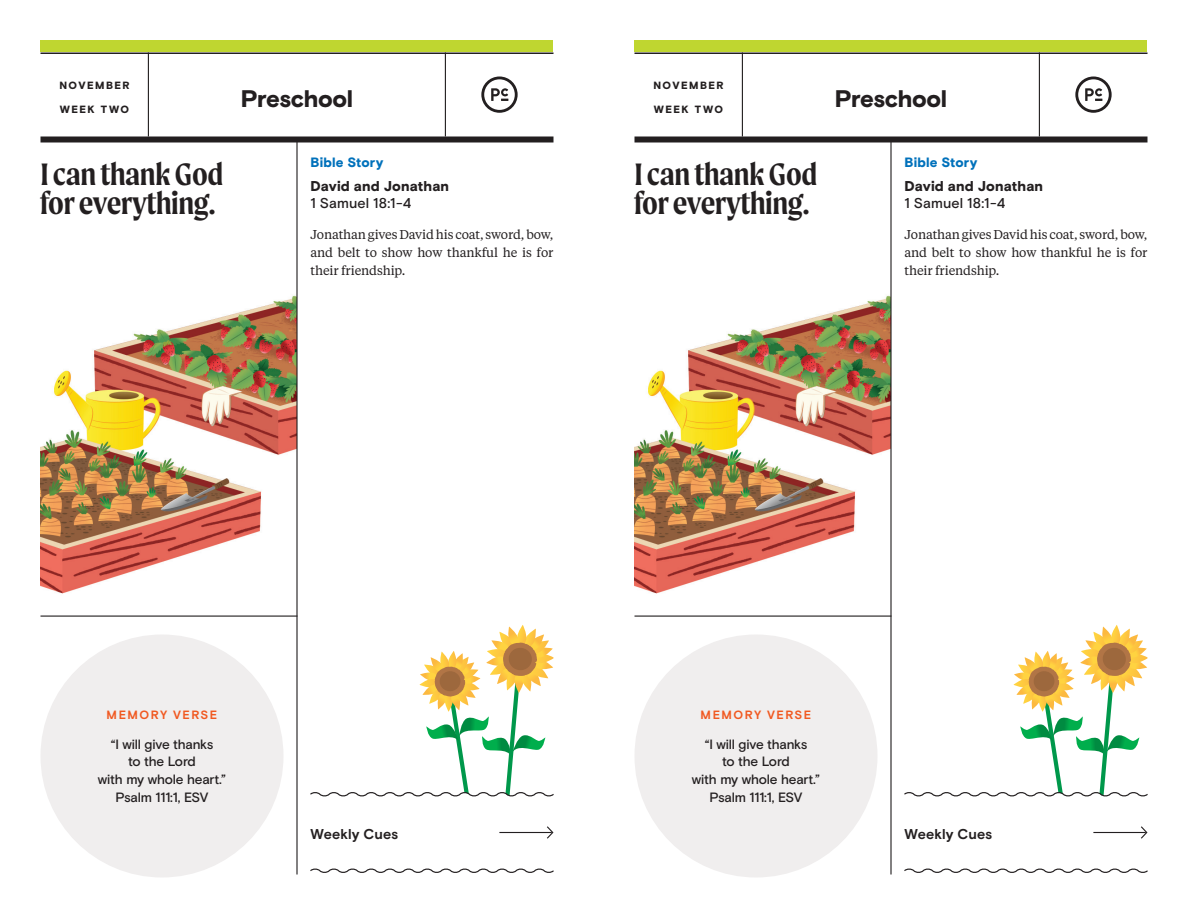
<style>
.page{position:relative;width:1188px;height:918px;background:#fff}
.page>*{position:absolute;margin:0;border:0;box-sizing:border-box;transform-origin:0 0}
.t1{font:600 33px/30px "Moret";letter-spacing:-.01em;color:#231f20}
.t2{font:900 24px "Basis Grotesque";letter-spacing:-.02em;color:#231f20}
.t3{font:900 14.25px "Basis Grotesque";letter-spacing:.01em;color:#231f20}
.t4{font:500 14.25px "Basis Grotesque";letter-spacing:.01em;color:#231f20}
.t5{font:700 14.25px "Basis Grotesque";letter-spacing:.005em;color:#231f20}
.t6{font:500 13.5px/18px "Basis Grotesque";letter-spacing:-.01em;color:#231f20;text-align:center}
.t7{font:900 13.5px "Basis Grotesque";letter-spacing:.015em;color:#0071bb}
.t8{font:12.75px/18px "Tiempos Text";letter-spacing:-.01em;color:#231f20;text-align:justify}
.t9{font:700 12px "Basis Grotesque";letter-spacing:.125em;color:#f15921}
.t10{font:900 10.5px "Basis Grotesque";letter-spacing:.135em;color:#231f20}
</style>
<div class="page">
<img style="left:40px;top:295px;width:256px;height:299px">
<img style="left:634px;top:295px;width:256px;height:299px">
<hr style="left:148px;top:52px;width:1px;height:84px;background:#231f20">
<hr style="left:742px;top:52px;width:1px;height:84px;background:#231f20">
<hr style="left:40px;top:52px;width:514px;height:2px;background:#231f20">
<hr style="left:634px;top:52px;width:514px;height:2px;background:#231f20">
<hr style="left:296px;top:142px;width:2px;height:732px;background:#231f20">
<hr style="left:890px;top:142px;width:2px;height:732px;background:#231f20">
<div style="left:40px;top:136px;width:514px;height:6px;background:#231f20"></div>
<div style="left:634px;top:136px;width:514px;height:6px;background:#231f20"></div>
<div style="left:40px;top:40px;width:514px;height:12px;background:#bfd630"></div>
<div style="left:634px;top:40px;width:514px;height:12px;background:#bfd630"></div>
<hr style="left:445px;top:52px;width:1px;height:84px;background:#231f20">
<hr style="left:1039px;top:52px;width:1px;height:84px;background:#231f20">
<svg style="left:481px;top:77px;width:37px;height:36px"></svg>
<svg style="left:1075px;top:77px;width:37px;height:36px"></svg>
<hr style="left:40px;top:616px;width:257px;height:1px;background:#231f20">
<hr style="left:634px;top:616px;width:257px;height:1px;background:#231f20">
<div style="left:40px;top:634px;width:244px;height:244px;background:#f0eeee;border-radius:50%"></div>
<div style="left:634px;top:634px;width:244px;height:244px;background:#f0eeee;border-radius:50%"></div>
<svg style="left:310px;top:625px;width:244px;height:172px"></svg>
<svg style="left:310px;top:868px;width:244px;height:5px"></svg>
<hr style="left:499px;top:832px;width:53px;height:1px;background:#231f20">
<svg style="left:546px;top:826px;width:8px;height:13px"></svg>
<svg style="left:904px;top:625px;width:244px;height:172px"></svg>
<svg style="left:904px;top:868px;width:244px;height:5px"></svg>
<hr style="left:1093px;top:832px;width:53px;height:1px;background:#231f20">
<svg style="left:1140px;top:826px;width:8px;height:13px"></svg>
<p class="t10" style="left:59px;top:79px;width:72px">NOVEMBER</p>
<p class="t10" style="left:60px;top:103px;width:71px">WEEK TWO</p>
<h2 class="t2" style="left:241px;top:84px;width:114px">Preschool</h2>
<p class="t10" style="left:653px;top:79px;width:72px">NOVEMBER</p>
<p class="t10" style="left:654px;top:103px;width:71px">WEEK TWO</p>
<p class="t7" style="left:310px;top:154px;width:74px">Bible Story</p>
<p class="t3" style="left:310px;top:177px;width:140px">David and Jonathan</p>
<p class="t4" style="left:310px;top:195px;width:102px">1 Samuel 18:1-4</p>
<p class="t8" style="left:310px;top:224px;width:245px">Jonathan gives David his coat, sword, bow, and belt to show how thankful he is for their friendship.</p>
<h1 class="t1" style="left:40px;top:158px;width:184px">I can thank God for everything.</h1>
<h1 class="t1" style="left:634px;top:158px;width:184px">I can thank God for everything.</h1>
<h2 class="t2" style="left:835px;top:84px;width:114px">Preschool</h2>
<p class="t7" style="left:904px;top:154px;width:74px">Bible Story</p>
<p class="t3" style="left:904px;top:177px;width:140px">David and Jonathan</p>
<p class="t4" style="left:904px;top:195px;width:102px">1 Samuel 18:1-4</p>
<p class="t8" style="left:904px;top:224px;width:245px">Jonathan gives David his coat, sword, bow, and belt to show how thankful he is for their friendship.</p>
<p class="t9" style="left:107px;top:707px;width:112px">MEMORY VERSE</p>
<p class="t6" style="left:98px;top:735px;width:130px">“I will give thanks<br>to the Lord<br>with my whole heart.”<br>Psalm 111:1, ESV</p>
<p class="t9" style="left:701px;top:707px;width:112px">MEMORY VERSE</p>
<p class="t6" style="left:692px;top:735px;width:130px">“I will give thanks<br>to the Lord<br>with my whole heart.”<br>Psalm 111:1, ESV</p>
<p class="t5" style="left:310px;top:825px;width:89px">Weekly Cues</p>
<p class="t5" style="left:904px;top:825px;width:89px">Weekly Cues</p>
</div>
